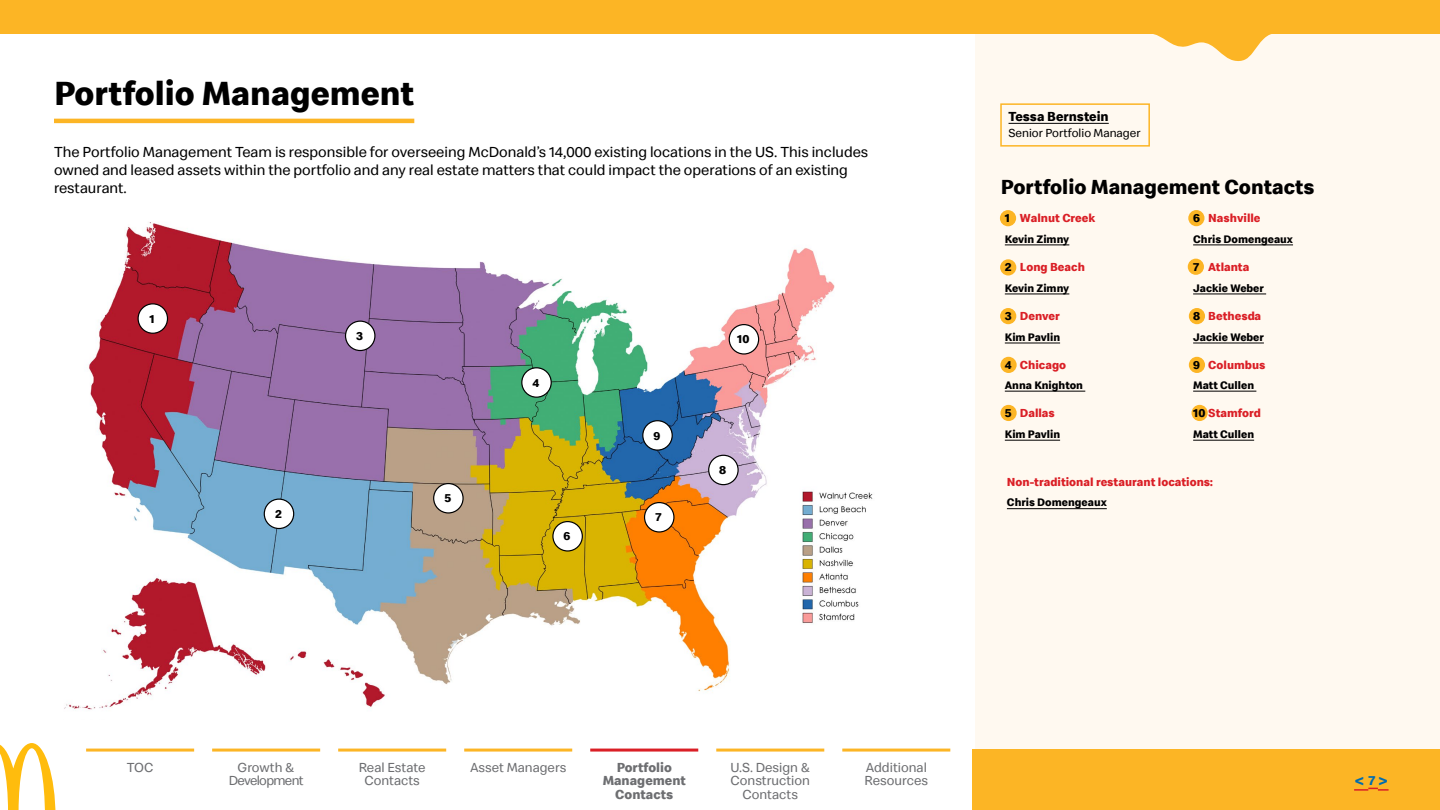
<style>
.page{position:relative;width:1440px;height:810px;background:#fff}
.page>*{position:absolute;margin:0;border:0;box-sizing:border-box;transform-origin:0 0}
.t1{font:700 34.5px "Speedee";color:#000}
.t2{font:700 21px "Speedee";color:#000}
.t3{font:700 18px "Speedee";color:#006caf}
.t4{font:15px/18px "Speedee";color:#000}
.t5{font:13.5px/13.5px "Speedee";color:#6d6e71;text-align:center}
.t6{font:700 13.5px/13.5px "Speedee";color:#6d6e71;text-align:center}
.t7{font:13.5px/13.5px "Speedee";letter-spacing:-.05em;color:#6d6e71;text-align:center}
.t8{font:700 13.5px "Speedee";color:#000}
.t9{font:700 12px "Speedee";color:#da1f26}
.t10{font:12px "Speedee";color:#000}
.t11{font:700 12px "Speedee";color:#000}
.t12{font:700 11.25px "Speedee";color:#000}
.s1{color:#000}
.s2{font-size:13.5px}
</style>
<div class="page">
<svg style="left:0;top:743px;width:56px;height:67px"></svg>
<div style="left:975px;top:0;width:465px;height:810px;background:#fff9f0"></div>
<div style="left:972px;top:749px;width:468px;height:61px;background:#fcb525"></div>
<hr style="left:86px;top:749px;width:108px;height:3px;background:#fcb525">
<hr style="left:212px;top:749px;width:108px;height:3px;background:#fcb525">
<hr style="left:338px;top:749px;width:108px;height:3px;background:#fcb525">
<hr style="left:464px;top:749px;width:108px;height:3px;background:#fcb525">
<hr style="left:590px;top:749px;width:108px;height:3px;background:#da1f26">
<hr style="left:716px;top:749px;width:108px;height:3px;background:#fcb525">
<hr style="left:842px;top:749px;width:108px;height:3px;background:#fcb525">
<div style="left:1000px;top:210px;width:16px;height:16px;background:#fcb525;border-radius:50%"></div>
<div style="left:1000px;top:357px;width:16px;height:16px;background:#fcb525;border-radius:50%"></div>
<div style="left:1000px;top:259px;width:16px;height:17px;background:#fcb525;border-radius:50%"></div>
<div style="left:1000px;top:308px;width:16px;height:16px;background:#fcb525;border-radius:50%"></div>
<div style="left:1191px;top:405px;width:16px;height:16px;background:#fcb525;border-radius:50%"></div>
<div style="left:1000px;top:405px;width:16px;height:16px;background:#fcb525;border-radius:50%"></div>
<div style="left:1189px;top:308px;width:16px;height:16px;background:#fcb525;border-radius:50%"></div>
<div style="left:1189px;top:357px;width:16px;height:16px;background:#fcb525;border-radius:50%"></div>
<div style="left:1187px;top:259px;width:17px;height:16px;background:#fcb525;border-radius:50%"></div>
<div style="left:1188px;top:210px;width:16px;height:16px;background:#fcb525;border-radius:50%"></div>
<svg style="left:1354px;top:788px;width:34px;height:3px"></svg>
<svg style="left:1145px;top:33px;width:136px;height:28px"></svg>
<div style="left:0;top:0;width:1440px;height:33px;background:#fcb525"></div>
<hr style="left:54px;top:119px;width:360px;height:4px;background:#fcb525">
<hr style="left:1005px;top:245px;width:64px;height:1px;background:#000">
<hr style="left:1005px;top:294px;width:64px;height:1px;background:#000">
<hr style="left:1005px;top:343px;width:55px;height:1px;background:#000">
<hr style="left:1005px;top:391px;width:80px;height:1px;background:#000">
<hr style="left:1005px;top:440px;width:55px;height:1px;background:#000">
<hr style="left:1193px;top:245px;width:100px;height:1px;background:#000">
<hr style="left:1193px;top:294px;width:73px;height:1px;background:#000">
<hr style="left:1193px;top:343px;width:71px;height:1px;background:#000">
<hr style="left:1193px;top:391px;width:63px;height:1px;background:#000">
<hr style="left:1193px;top:440px;width:61px;height:1px;background:#000">
<img style="left:64px;top:222px;width:809px;height:488px">
<div style="left:729px;top:325px;width:29px;height:29px;background:#fff;border-radius:50%"></div>
<div style="left:728px;top:324px;width:31px;height:31px;border:1px solid #000;border-radius:50%"></div>
<div style="left:643px;top:421px;width:29px;height:29px;background:#fff;border-radius:50%"></div>
<div style="left:642px;top:420px;width:31px;height:31px;border:1px solid #000;border-radius:50%"></div>
<div style="left:709px;top:455px;width:29px;height:30px;background:#fff;border-radius:50%"></div>
<div style="left:708px;top:455px;width:31px;height:30px;border:1px solid #000;border-radius:50%"></div>
<div style="left:644px;top:503px;width:30px;height:29px;background:#fff;border-radius:50%"></div>
<div style="left:644px;top:502px;width:30px;height:31px;border:1px solid #000;border-radius:50%"></div>
<div style="left:553px;top:522px;width:29px;height:29px;background:#fff;border-radius:50%"></div>
<div style="left:552px;top:521px;width:31px;height:31px;border:1px solid #000;border-radius:50%"></div>
<div style="left:434px;top:484px;width:29px;height:29px;background:#fff;border-radius:50%"></div>
<div style="left:433px;top:483px;width:31px;height:31px;border:1px solid #000;border-radius:50%"></div>
<div style="left:522px;top:368px;width:29px;height:29px;background:#fff;border-radius:50%"></div>
<div style="left:521px;top:367px;width:31px;height:31px;border:1px solid #000;border-radius:50%"></div>
<div style="left:345px;top:321px;width:30px;height:30px;background:#fff;border-radius:50%"></div>
<div style="left:345px;top:321px;width:30px;height:30px;border:1px solid #000;border-radius:50%"></div>
<div style="left:264px;top:499px;width:30px;height:30px;background:#fff;border-radius:50%"></div>
<div style="left:264px;top:499px;width:30px;height:30px;border:1px solid #000;border-radius:50%"></div>
<div style="left:138px;top:304px;width:29px;height:29px;background:#fff;border-radius:50%"></div>
<div style="left:137px;top:303px;width:31px;height:31px;border:1px solid #000;border-radius:50%"></div>
<hr style="left:1008px;top:123px;width:100px;height:1px;background:#000">
<div style="left:1000px;top:103px;width:150px;height:44px;border:2px solid #fcb525"></div>
<hr style="left:1007px;top:508px;width:100px;height:1px;background:#000">
<h1 class="t1" style="left:54px;top:72px;width:362px">Portfolio Management</h1>
<p class="t4" style="left:54px;top:143px;width:816px">The Portfolio Management Team is responsible for overseeing McDonald’s 14,000 existing locations in the US. This includes owned and leased assets within the portfolio and any real estate matters that could impact the operations of an existing restaurant.</p>
<p class="t11" style="left:150px;top:311px;width:7px">1</p>
<p class="t11" style="left:275px;top:506px;width:8px">2</p>
<p class="t11" style="left:356px;top:328px;width:8px">3</p>
<p class="t11" style="left:444px;top:491px;width:8px">5</p>
<p class="t11" style="left:532px;top:375px;width:8px">4</p>
<p class="t11" style="left:563px;top:529px;width:8px">6</p>
<p class="t11" style="left:653px;top:428px;width:8px">9</p>
<p class="t11" style="left:655px;top:510px;width:8px">7</p>
<p class="t11" style="left:737px;top:332px;width:14px">10</p>
<p class="t11" style="left:719px;top:463px;width:9px">8</p>
<p class="t8" style="left:1008px;top:108px;width:102px">Tessa Bernstein</p>
<p class="t10" style="left:1008px;top:125px;width:134px">Senior Portfolio Manager</p>
<h2 class="t2" style="left:1001px;top:174px;width:315px">Portfolio Management Contacts</h2>
<p class="t9" style="left:1005px;top:211px;width:92px"><span class="s1">1</span> Walnut Creek</p>
<p class="t12" style="left:1005px;top:232px;width:66px">Kevin Zimny</p>
<p class="t9" style="left:1005px;top:259px;width:82px"><span class="s1">2</span> Long Beach</p>
<p class="t12" style="left:1005px;top:281px;width:66px">Kevin Zimny</p>
<p class="t9" style="left:1005px;top:308px;width:57px"><span class="s1">3</span> Denver</p>
<p class="t12" style="left:1005px;top:330px;width:57px">Kim Pavlin</p>
<p class="t9" style="left:1005px;top:357px;width:63px"><span class="s1">4</span> Chicago</p>
<p class="t12" style="left:1005px;top:378px;width:80px">Anna Knighton</p>
<p class="t9" style="left:1005px;top:405px;width:52px"><span class="s1">5</span> Dallas</p>
<p class="t12" style="left:1005px;top:427px;width:57px">Kim Pavlin</p>
<p class="t9" style="left:1193px;top:211px;width:69px"><span class="s1">6</span> Nashville</p>
<p class="t12" style="left:1193px;top:232px;width:101px">Chris Domengeaux</p>
<p class="t9" style="left:1193px;top:259px;width:58px"><span class="s1">7</span> Atlanta</p>
<p class="t12" style="left:1193px;top:281px;width:72px">Jackie Weber</p>
<p class="t9" style="left:1193px;top:308px;width:70px"><span class="s1">8</span> Bethesda</p>
<p class="t12" style="left:1193px;top:330px;width:72px">Jackie Weber</p>
<p class="t9" style="left:1193px;top:357px;width:74px"><span class="s1">9</span> Columbus</p>
<p class="t12" style="left:1193px;top:378px;width:62px">Matt Cullen</p>
<p class="t9" style="left:1193px;top:405px;width:69px"><span class="s1">10</span> Stamford</p>
<p class="t12" style="left:1193px;top:427px;width:62px">Matt Cullen</p>
<p class="t9" style="left:1007px;top:475px;width:207px">Non-traditional restaurant locations:</p>
<p class="t12" style="left:1007px;top:496px;width:101px">Chris Domengeaux</p>
<p class="t5" style="left:127px;top:761px;width:28px">TOC</p>
<p class="t7" style="left:229px;top:761px;width:76px">Growth &amp;<br>Development</p>
<p class="t5" style="left:359px;top:761px;width:68px">Real Estate<br>Contacts</p>
<p class="t5" style="left:470px;top:761px;width:98px">Asset Managers</p>
<p class="t6" style="left:603px;top:761px;width:85px">Portfolio<br>Management<br>Contacts</p>
<p class="t5" style="left:730px;top:761px;width:81px">U.S. Design &amp;<br>Construction<br>Contacts</p>
<p class="t5" style="left:864px;top:761px;width:65px;text-align:left">Additional<br>Resources</p>
<p class="t3" style="left:1354px;top:769px;width:36px">&lt; <span class="s2">7</span> &gt;</p>
</div>
